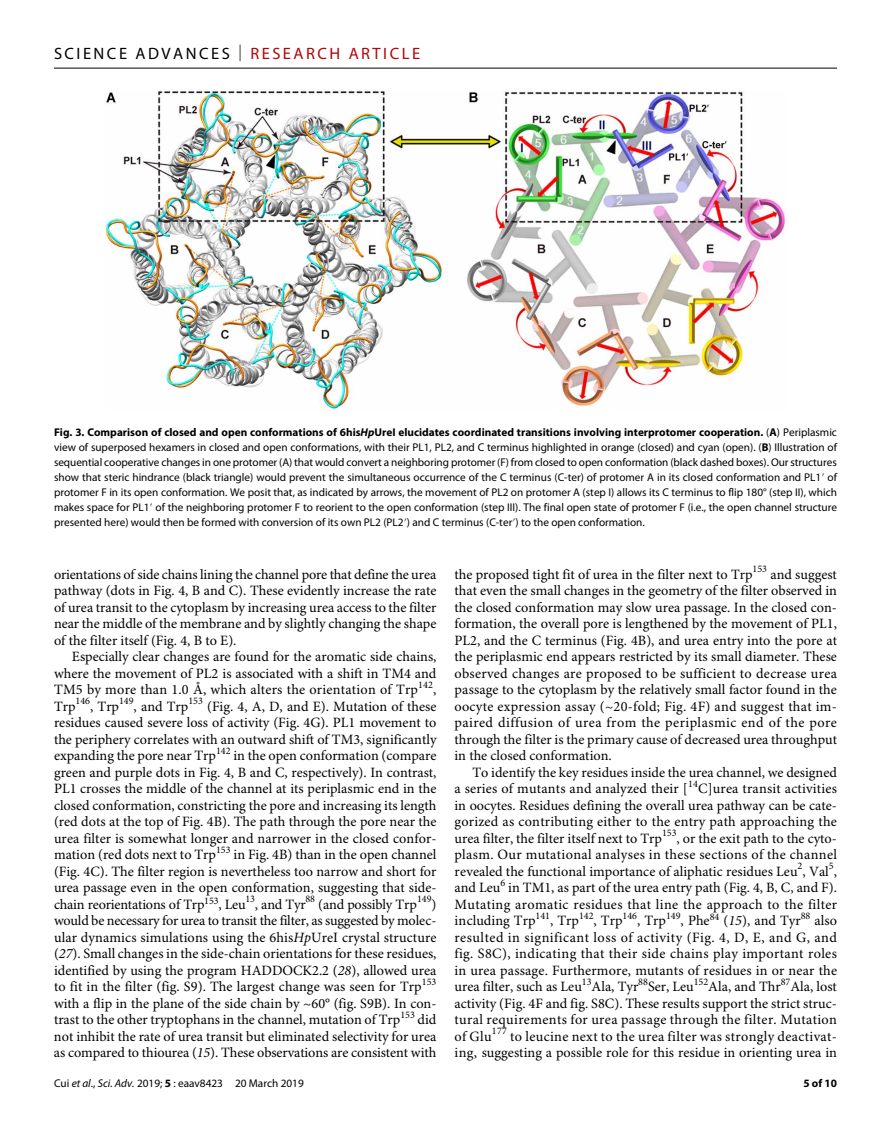
<style>
.page{position:relative;width:891px;height:1134px;background:#fff}
.page>*{position:absolute;margin:0;border:0;box-sizing:border-box;transform-origin:0 0}
.t1{font:16.5px "Myriad Pro";letter-spacing:.15em;color:#000}
.t2{font:14.25px/16.5px "Minion Pro";color:#000;text-align:justify}
.t3{font:11.25px/15px "Myriad Pro";color:#000;text-align:justify}
.t4{font:700 11.25px "Myriad Pro";color:#000}
.s1{font-weight:300}
.s2{color:#b10508}
.s3{font-weight:700}
.s4{font-weight:700;font-style:italic}
.s5{font-family:"STIX General"}
.s6{font-style:italic}
</style>
<div class="page">
<hr style="left:54px;top:68px;width:783px;height:1px;background:#000">
<img style="left:105px;top:90px;width:680px;height:319px">
<p class="t1" style="left:54px;top:40px;width:368px">SCIENCE ADVANCES <span class="s1">|</span> <span class="s2">RESEARCH ARTICLE</span></p>
<p class="t3" style="left:54px;top:425px;width:785px"><span class="s3">Fig. 3. Comparison of closed and open conformations of 6his</span><span class="s4">Hp</span><span class="s3">UreI elucidates coordinated transitions involving interprotomer cooperation.</span> (<span class="s3">A</span>) Periplasmic view of superposed hexamers in closed and open conformations, with their PL1, PL2, and C terminus highlighted in orange (closed) and cyan (open). (<span class="s3">B</span>) Illustration of sequential cooperative changes in one protomer (A) that would convert a neighboring protomer (F) from closed to open conformation (black dashed boxes). Our structures show that steric hindrance (black triangle) would prevent the simultaneous occurrence of the C terminus (C-ter) of protomer A in its closed conformation and PL1<span class="s5">′</span> of protomer F in its open conformation. We posit that, as indicated by arrows, the movement of PL2 on protomer A (step I) allows its C terminus to flip 180° (step II), which makes space for PL1<span class="s5">′</span> of the neighboring protomer F to reorient to the open conformation (step III). The final open state of protomer F (i.e., the open channel structure presented here) would then be formed with conversion of its own PL2 (PL2<span class="s5">′</span>) and C terminus (C-ter<span class="s5">′</span>) to the open conformation.</p>
<p class="t2" style="left:54px;top:567px;width:384px">orientations of side chains lining the channel pore that define the urea pathway (dots in Fig. 4, B and C). These evidently increase the rate of urea transit to the cytoplasm by increasing urea access to the filter near the middle of the membrane and by slightly changing the shape of the filter itself (Fig. 4, B to E).</p>
<p class="t2" style="left:54px;top:650px;width:384px;text-indent:18px">Especially clear changes are found for the aromatic side chains, where the movement of PL2 is associated with a shift in TM4 and TM5 by more than 1.0 Å, which alters the orientation of Trp<sup>142</sup>, Trp<sup>146</sup>, Trp<sup>149</sup>, and Trp<sup>153</sup> (Fig. 4, A, D, and E). Mutation of these residues caused severe loss of activity (Fig. 4G). PL1 movement to the periphery correlates with an outward shift of TM3, significantly expanding the pore near Trp<sup>142</sup> in the open conformation (compare green and purple dots in Fig. 4, B and C, respectively). In contrast, PL1 crosses the middle of the channel at its periplasmic end in the closed conformation, constricting the pore and increasing its length (red dots at the top of Fig. 4B). The path through the pore near the urea filter is somewhat longer and narrower in the closed confor&shy;mation (red dots next to Trp<sup>153</sup> in Fig. 4B) than in the open channel (Fig. 4C). The filter region is nevertheless too narrow and short for urea passage even in the open conformation, suggesting that side&shy;chain reorientations of Trp<sup>153</sup>, Leu<sup>13</sup>, and Tyr<sup>88</sup> (and possibly Trp<sup>149</sup>) would be necessary for urea to transit the filter, as suggested by molec&shy;ular dynamics simulations using the 6his<span class="s6">Hp</span>UreI crystal structure (<span class="s6">27</span>). Small changes in the side-chain orientations for these residues, identified by using the program HADDOCK2.2 (<span class="s6">28</span>), allowed urea to fit in the filter (fig. S9). The largest change was seen for Trp<sup>153 </sup>with a flip in the plane of the side chain by ~60° (fig. S9B). In con&shy;trast to the other tryptophans in the channel, mutation of Trp<sup>153</sup> did not inhibit the rate of urea transit but eliminated selectivity for urea as compared to thiourea (<span class="s6">15</span>). These observations are consistent with</p>
<p class="t3" style="left:54px;top:1076px;width:251px">Cui <span class="s6">et al</span>., <span class="s6">Sci. Adv.</span> 2019; <span class="s3">5</span> : eaav8423 20 March 2019</p>
<p class="t2" style="left:454px;top:567px;width:384px">the proposed tight fit of urea in the filter next to Trp<sup>153</sup> and suggest that even the small changes in the geometry of the filter observed in the closed conformation may slow urea passage. In the closed con&shy;formation, the overall pore is lengthened by the movement of PL1, PL2, and the C terminus (Fig. 4B), and urea entry into the pore at the periplasmic end appears restricted by its small diameter. These observed changes are proposed to be sufficient to decrease urea passage to the cytoplasm by the relatively small factor found in the oocyte expression assay (~20-fold; Fig. 4F) and suggest that im&shy;paired diffusion of urea from the periplasmic end of the pore through the filter is the primary cause of decreased urea throughput in the closed conformation.</p>
<p class="t2" style="left:454px;top:765px;width:384px;text-indent:18px">To identify the key residues inside the urea channel, we designed a series of mutants and analyzed their [<sup>14</sup>C]urea transit activities in oocytes. Residues defining the overall urea pathway can be cate&shy;gorized as contributing either to the entry path approaching the urea filter, the filter itself next to Trp<sup>153</sup>, or the exit path to the cyto&shy;plasm. Our mutational analyses in these sections of the channel revealed the functional importance of aliphatic residues Leu<sup>2</sup>, Val<sup>5</sup>, and Leu<sup>6</sup> in TM1, as part of the urea entry path (Fig. 4, B, C, and F).<br>Mutating aromatic residues that line the approach to the filter including Trp<sup>141</sup>, Trp<sup>142</sup>, Trp<sup>146</sup>, Trp<sup>149</sup>, Phe<sup>84</sup> (<span class="s6">15</span>), and Tyr<sup>88</sup> also resulted in significant loss of activity (Fig. 4, D, E, and G, and fig. S8C), indicating that their side chains play important roles in urea passage. Furthermore, mutants of residues in or near the urea filter, such as Leu<sup>13</sup>Ala, Tyr<sup>88</sup>Ser, Leu<sup>152</sup>Ala, and Thr<sup>87</sup>Ala, lost activity (Fig. 4F and fig. S8C). These results support the strict struc&shy;tural requirements for urea passage through the filter. Mutation of Glu<sup>177</sup> to leucine next to the urea filter was strongly deactivat&shy;ing, suggesting a possible role for this residue in orienting urea in</p>
<p class="t4" style="left:803px;top:1074px;width:35px">5 of 10</p>
</div>
